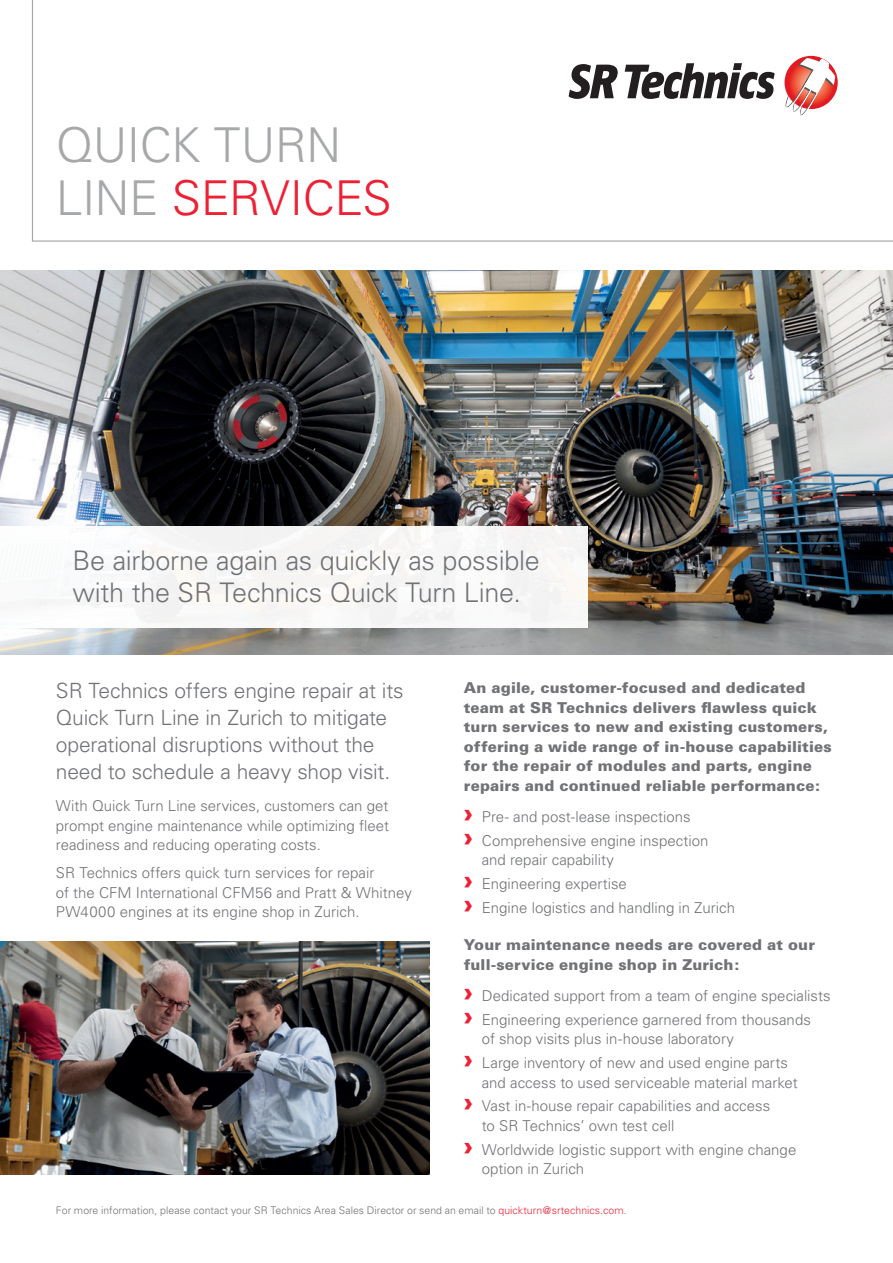
<style>
.page{position:relative;width:893px;height:1263px;background:#fff}
.page>*{position:absolute;margin:0;border:0;box-sizing:border-box;transform-origin:0 0}
.t1{font:300 48px/52.5px "Univers";letter-spacing:-.01em;color:#a7a8aa}
.t2{font:300 27px/32.4px "Univers";letter-spacing:-.01em;color:#717275}
.t3{font:300 21px/27px "Univers";letter-spacing:-.01em;color:#717275}
.t4{font:300 15px/19.5px "Univers";color:#717275}
.t5{font:900 15px/19.5px "Univers";letter-spacing:.01em;color:#717275}
.t6{font:300 10.5px "Univers";letter-spacing:.005em;color:#717275}
.s1{color:#ed2135}
.s2{font-weight:900;font-size:27px;color:#ed2135}
</style>
<div class="page">
<img style="left:0;top:271px;width:893px;height:384px">
<img style="left:0;top:941px;width:430px;height:234px">
<svg style="left:32px;top:0;width:861px;height:242px"></svg>
<svg style="left:569px;top:64px;width:49px;height:35px"></svg>
<svg style="left:625px;top:63px;width:150px;height:36px"></svg>
<svg style="left:784px;top:56px;width:54px;height:53px"></svg>
<svg style="left:785px;top:58px;width:50px;height:58px"></svg>
<div style="left:0;top:526px;width:588px;height:101px;background:#f8f7f6"></div>
<p class="t1" style="left:56px;top:119px;width:338px">QUICK TURN<br>LINE <span class="s1">SERVICES</span></p>
<p class="t2" style="left:73px;top:544px;width:469px">Be airborne again as quickly as possible with the SR Technics Quick Turn Line.</p>
<p class="t5" style="left:464px;top:678px;width:370px">An agile, customer-focused and dedicated team at SR Technics delivers flawless quick turn services to new and existing customers, offering a wide range of in-house capabilities for the repair of modules and parts, engine repairs and continued reliable performance:</p>
<p class="t4" style="left:464px;top:807px;width:228px"><span class="s2">›</span> Pre- and post-lease inspections</p>
<p class="t4" style="left:482px;top:831px;width:228px;text-indent:-18px"><span class="s2">›</span> Comprehensive engine inspection and repair capability</p>
<p class="t4" style="left:464px;top:874px;width:165px"><span class="s2">›</span> Engineering expertise</p>
<p class="t4" style="left:464px;top:898px;width:273px"><span class="s2">›</span> Engine logistics and handling in Zurich</p>
<p class="t5" style="left:464px;top:935px;width:353px">Your maintenance needs are covered at our full-service engine shop in Zurich:</p>
<p class="t4" style="left:464px;top:986px;width:368px"><span class="s2">›</span> Dedicated support from a team of engine specialists</p>
<p class="t4" style="left:482px;top:1010px;width:331px;text-indent:-18px"><span class="s2">›</span> Engineering experience garnered from thousands of shop visits plus in-house laboratory</p>
<p class="t4" style="left:482px;top:1053px;width:317px;text-indent:-18px"><span class="s2">›</span> Large inventory of new and used engine parts and access to used serviceable material market</p>
<p class="t4" style="left:482px;top:1096px;width:290px;text-indent:-18px"><span class="s2">›</span> Vast in-house repair capabilities and access to SR Technics’ own test cell</p>
<p class="t4" style="left:482px;top:1139px;width:316px;text-indent:-18px"><span class="s2">›</span> Worldwide logistic support with engine change option in Zurich</p>
<p class="t6" style="left:56px;top:1204px;width:572px">For more information, please contact your SR Technics Area Sales Director or send an email to <span class="s1">quickturn@srtechnics.com</span>.</p>
<p class="t3" style="left:56px;top:677px;width:349px">SR Technics offers engine repair at its Quick Turn Line in Zurich to mitigate operational disruptions without the need to schedule a heavy shop visit.</p>
<p class="t4" style="left:56px;top:796px;width:335px;text-align:justify">With Quick Turn Line services, customers can get prompt engine maintenance while optimizing fleet readiness and reducing operating costs.</p>
<p class="t4" style="left:56px;top:863px;width:357px">SR Technics offers quick turn services for repair<br>of the CFM International CFM56 and Pratt &amp; Whitney<br>PW4000 engines at its engine shop in Zurich.</p>
</div>
